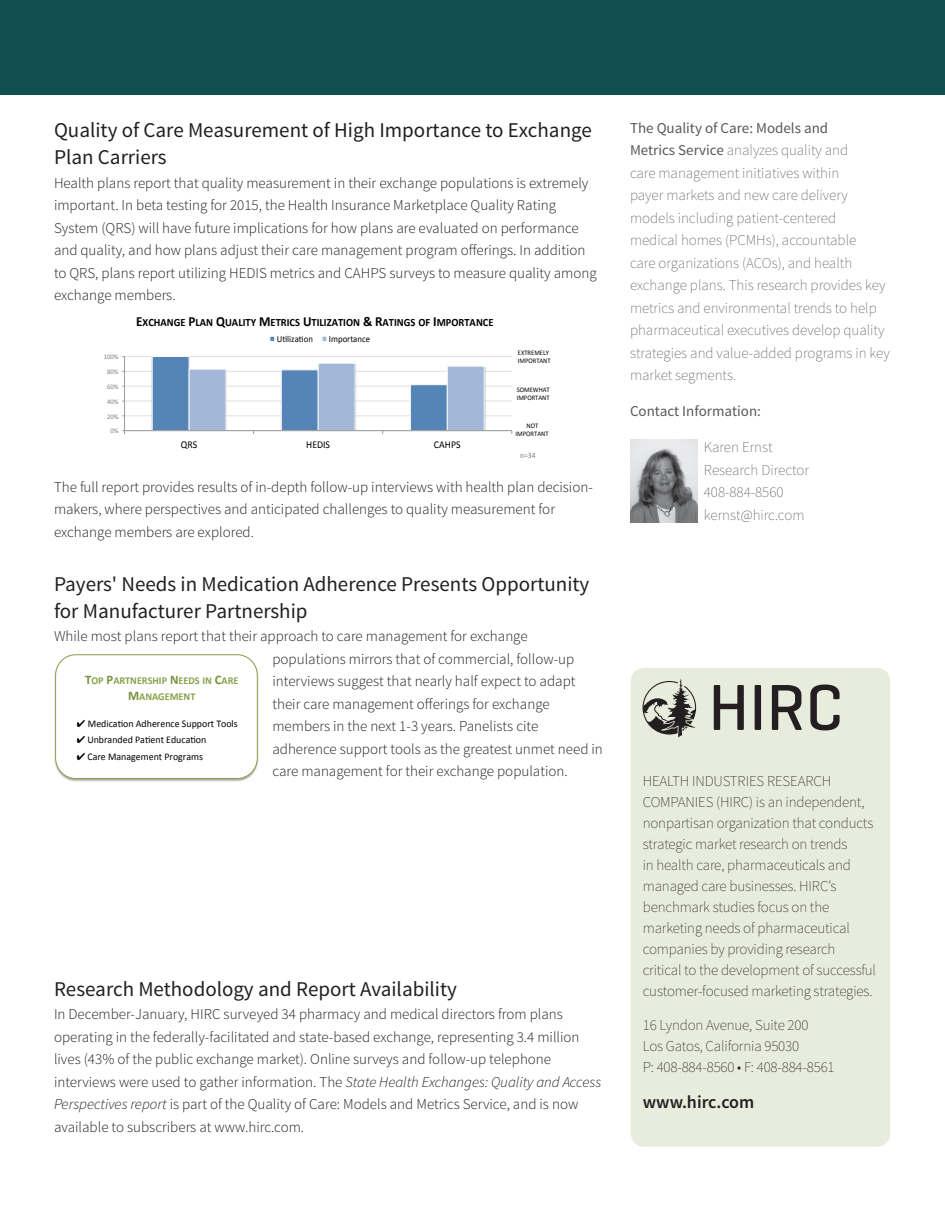
<style>
.page{position:relative;width:945px;height:1215px;background:#fff}
.page>*{position:absolute;margin:0;border:0;box-sizing:border-box;transform-origin:0 0}
.Subhead{font:21px/27px "Source Sans Pro";color:#231f20}
.URL{font:600 18px "Source Sans Pro";color:#231f20}
.Body_Text{font:300 15px/22.5px "Source Sans Pro";color:#231f20}
.Sidebar_text{font:200 15px/22.5px "Source Sans Pro";color:#57585a}
.HIRC_Sign_Off{font:200 15px/21px "Source Sans Pro";letter-spacing:-.01em;color:#231f20}
.Sidebar_text-2{font:15px "Source Sans Pro";color:#57585a}
.t1{font:700 11.1px "Calibri";color:#000;scale:.94 1}
.t2{font:700 10.5px/15.3px "Calibri";color:#89a14b;text-align:center}
.t3{font:10.5px "Calibri";color:#000;scale:.94 1}
.t4{font:10.2px "Calibri";color:#000}
.t5{font:9.3px "Calibri";color:#000;scale:.94 1}
.t6{font:8.1px "Calibri";color:#7f7f7f;scale:.94 1}
.t7{font:6.9px/8.1px "Calibri";color:#000;scale:.94 1}
.t8{font:6.9px "Calibri";color:#7f7f7f;scale:.94 1}
.s1{font-size:13.95px}
.s2{font-size:13.05px;color:#77933c}
.s3{font-style:italic}
.s4{font-weight:400}
</style>
<div class="page">
<div style="left:631px;top:668px;width:259px;height:479px;background:#e7ecdc;border-radius:14px"></div>
<img style="left:630px;top:440px;width:67px;height:83px">
<svg style="left:714px;top:685px;width:30px;height:45px"></svg>
<div style="left:755px;top:685px;width:6px;height:45px;background:#231f20"></div>
<svg style="left:772px;top:685px;width:30px;height:45px"></svg>
<svg style="left:810px;top:684px;width:30px;height:46px"></svg>
<svg style="left:643px;top:679px;width:53px;height:58px"></svg>
<div style="left:0;top:0;width:945px;height:94px;background:#104e52"></div>
<hr style="left:125px;top:416px;width:387px;height:1px;background:#e0e0e0">
<hr style="left:125px;top:401px;width:387px;height:1px;background:#e0e0e0">
<hr style="left:125px;top:386px;width:387px;height:1px;background:#e0e0e0">
<hr style="left:125px;top:371px;width:387px;height:1px;background:#e0e0e0">
<hr style="left:125px;top:356px;width:387px;height:1px;background:#e0e0e0">
<hr style="left:124px;top:357px;width:1px;height:74px;background:#979797">
<hr style="left:125px;top:430px;width:387px;height:1px;background:#979797">
<svg style="left:152px;top:356px;width:333px;height:78px"></svg>
<svg style="left:270px;top:336px;width:5px;height:6px"></svg>
<svg style="left:322px;top:336px;width:5px;height:6px"></svg>
<img style="left:54px;top:654px;width:205px;height:128px">
<div style="left:56px;top:655px;width:201px;height:123px;background:#fff;border-radius:20px"></div>
<div style="left:55px;top:654px;width:203px;height:125px;border:1px solid #89a14b;border-radius:20px"></div>
<p class="Subhead" style="left:54px;top:117px;width:539px">Quality of Care Measurement of High Importance to Exchange<br>Plan Carriers</p>
<p class="Body_Text" style="left:54px;top:172px;width:544px">Health plans report that quality measurement in their exchange populations is extremely important. In beta testing for 2015, the Health Insurance Marketplace Quality Rating System (QRS) will have future implications for how plans are evaluated on performance and quality, and how plans adjust their care management program offerings. In addition to QRS, plans report utilizing HEDIS metrics and CAHPS surveys to measure quality among exchange members.</p>
<p class="t8" style="left:104px;top:353px;width:17px">100%</p>
<p class="t8" style="left:107px;top:367px;width:14px">80%</p>
<p class="t8" style="left:107px;top:382px;width:14px">60%</p>
<p class="t8" style="left:107px;top:397px;width:14px">40%</p>
<p class="t8" style="left:107px;top:412px;width:14px">20%</p>
<p class="t8" style="left:110px;top:427px;width:10px">0%</p>
<p class="t1" style="left:136px;top:315px;width:382px"><span class="s1">E</span>XCHANGE <span class="s1">P</span>LAN <span class="s1">Q</span>UALITY <span class="s1">M</span>ETRICS <span class="s1">U</span>TILIZATION <span class="s1">&amp; R</span>ATINGS OF <span class="s1">I</span>MPORTANCE</p>
<p class="t5" style="left:277px;top:334px;width:40px">U4liza4on</p>
<p class="t5" style="left:329px;top:334px;width:45px">Importance</p>
<p class="t3" style="left:181px;top:438px;width:19px">QRS</p>
<p class="t3" style="left:306px;top:438px;width:27px">HEDIS</p>
<p class="t3" style="left:434px;top:438px;width:30px">CAHPS</p>
<p class="t7" style="left:518px;top:348px;width:37px">EXTREMELY<br>IMPORTANT</p>
<p class="t7" style="left:517px;top:386px;width:37px">SOMEWHAT<br>IMPORTANT</p>
<p class="t7" style="left:516px;top:422px;width:37px;text-align:center">NOT<br>IMPORTANT</p>
<p class="t6" style="left:520px;top:451px;width:18px">n=34</p>
<p class="Body_Text" style="left:54px;top:476px;width:540px">The full report provides results of in-depth follow-up interviews with health plan decision&shy;makers, where perspectives and anticipated challenges to quality measurement for exchange members are explored.</p>
<p class="Subhead" style="left:54px;top:571px;width:537px">Payers' Needs in Medication Adherence Presents Opportunity for Manufacturer Partnership</p>
<p class="Body_Text" style="left:272px;top:625px;width:332px;text-indent:-218px">While most plans report that their approach to care management for exchange populations mirrors that of commercial, follow-up interviews suggest that nearly half expect to adapt their care management offerings for exchange members in the next 1-3 years. Panelists cite adherence support tools as the greatest unmet need in care management for their exchange population.</p>
<p class="t2" style="left:85px;top:673px;width:155px"><span class="s2">T</span>OP <span class="s2">P</span>ARTNERSHIP <span class="s2">N</span>EEDS IN <span class="s2">C</span>ARE<br><span class="s2">M</span>ANAGEMENT</p>
<p class="t4" style="left:77px;top:717px;width:163px">✔ Medica(on Adherence Support Tools</p>
<p class="t4" style="left:77px;top:733px;width:131px">✔ Unbranded Pa(ent Educa(on</p>
<p class="t4" style="left:77px;top:750px;width:128px">✔ Care Management Programs</p>
<p class="Subhead" style="left:54px;top:975px;width:405px">Research Methodology and Report Availability</p>
<p class="Body_Text" style="left:54px;top:1003px;width:549px">In December-January, HIRC surveyed 34 pharmacy and medical directors from plans operating in the federally-facilitated and state-based exchange, representing 3.4 million lives (43% of the public exchange market). Online surveys and follow-up telephone interviews were used to gather information. The <span class="s3">State Health Exchanges: Quality and Access Perspectives report</span> is part of the Quality of Care: Models and Metrics Service, and is now available to subscribers at www.hirc.com.</p>
<p class="Sidebar_text" style="left:630px;top:117px;width:261px"><span class="s4">The Quality of Care: Models and<br>Metrics Service</span> analyzes quality and<br>care management initiatives within<br>payer markets and new care delivery models including patient-centered<br>medical homes (PCMHs), accountable<br>care organizations (ACOs), and health exchange plans. This research provides key metrics and environmental trends to help pharmaceutical executives develop quality strategies and value-added programs in key market segments.</p>
<p class="Sidebar_text-2" style="left:630px;top:402px;width:132px">Contact Information:</p>
<p class="Sidebar_text" style="left:704px;top:436px;width:107px">Karen Ernst<br>Research Director<br>408-884-8560 kernst@hirc.com</p>
<p class="HIRC_Sign_Off" style="left:643px;top:770px;width:235px">HEALTH INDUSTRIES RESEARCH COMPANIES (HIRC) is an independent, nonpartisan organization that conducts strategic market research on trends<br>in health care, pharmaceuticals and managed care businesses. HIRC’s benchmark studies focus on the marketing needs of pharmaceutical companies by providing research critical to the development of successful customer-focused marketing strategies.</p>
<p class="HIRC_Sign_Off" style="left:643px;top:1015px;width:193px">16 Lyndon Avenue, Suite 200<br>Los Gatos, California 95030<br>P: 408-884-8560 • F: 408-884-8561</p>
<p class="URL" style="left:643px;top:1090px;width:113px">www.hirc.com</p>
</div>
